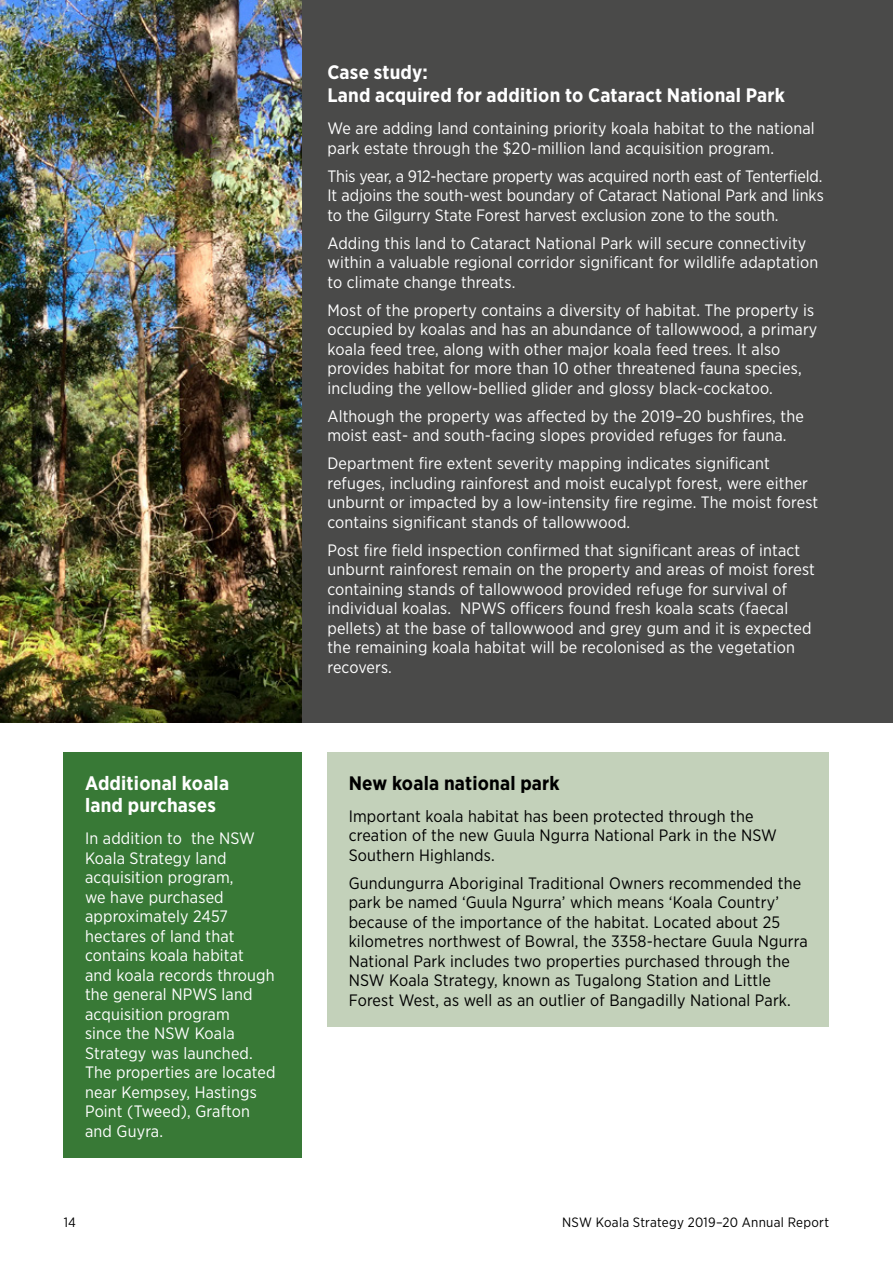
<style>
.page{position:relative;width:893px;height:1263px;background:#fff}
.page>*{position:absolute;margin:0;border:0;box-sizing:border-box;transform-origin:0 0}
._06_Heading_3{font:700 19.5px/22.5px "Gotham Narrow";letter-spacing:.01em;color:#fff}
._06_Heading_3-2{font:700 19.5px "Gotham Narrow";letter-spacing:.01em;color:#000}
._08_Body_copy{font:16.5px/19.5px "Gotham Narrow";letter-spacing:.01em;color:#fff}
._08_Body_copy-2{font:16.5px/19.5px "Gotham Narrow";letter-spacing:.01em;color:#000}
.t1{font:13.5px "Gotham Narrow";letter-spacing:.02em;color:#000}
</style>
<div class="page">
<div style="left:0;top:0;width:893px;height:723px;background:#4a4a49"></div>
<img style="left:0;top:0;width:302px;height:723px">
<div style="left:64px;top:753px;width:238px;height:405px;background:#387936"></div>
<div style="left:327px;top:753px;width:502px;height:274px;background:#c3d1ba"></div>
<p class="_06_Heading_3" style="left:85px;top:771px;width:146px">Additional koala land purchases</p>
<p class="_08_Body_copy" style="left:85px;top:828px;width:192px">In addition to the NSW<br>Koala Strategy land acquisition program,<br>we have purchased approximately 2457 hectares of land that contains koala habitat<br>and koala records through the general NPWS land acquisition program<br>since the NSW Koala<br>Strategy was launched.<br>The properties are located near Kempsey, Hastings<br>Point (Tweed), Grafton and Guyra.</p>
<p class="_06_Heading_3" style="left:327px;top:61px;width:459px">Case study:<br>Land acquired for addition to Cataract National Park</p>
<p class="_08_Body_copy" style="left:327px;top:118px;width:489px">We are adding land containing priority koala habitat to the national park estate through the $20-million land acquisition program.</p>
<p class="_08_Body_copy" style="left:327px;top:166px;width:498px;text-align:justify">This year, a 912-hectare property was acquired north east of Tenterfield.<br>It adjoins the south-west boundary of Cataract National Park and links to the Gilgurry State Forest harvest exclusion zone to the south.</p>
<p class="_08_Body_copy" style="left:327px;top:233px;width:492px">Adding this land to Cataract National Park will secure connectivity within a valuable regional corridor significant for wildlife adaptation to climate change threats.</p>
<p class="_08_Body_copy" style="left:327px;top:300px;width:491px">Most of the property contains a diversity of habitat. The property is occupied by koalas and has an abundance of tallowwood, a primary koala feed tree, along with other major koala feed trees. It also provides habitat for more than 10 other threatened fauna species, including the yellow-bellied glider and glossy black-cockatoo.</p>
<p class="_08_Body_copy" style="left:327px;top:406px;width:478px">Although the property was affected by the 2019–20 bushfires, the moist east- and south-facing slopes provided refuges for fauna.</p>
<p class="_08_Body_copy" style="left:327px;top:453px;width:492px">Department fire extent severity mapping indicates significant refuges, including rainforest and moist eucalypt forest, were either unburnt or impacted by a low-intensity fire regime. The moist forest contains significant stands of tallowwood.</p>
<p class="_08_Body_copy" style="left:327px;top:540px;width:489px">Post fire field inspection confirmed that significant areas of intact unburnt rainforest remain on the property and areas of moist forest containing stands of tallowwood provided refuge for survival of individual koalas. NPWS officers found fresh koala scats (faecal pellets) at the base of tallowwood and grey gum and it is expected the remaining koala habitat will be recolonised as the vegetation recovers.</p>
<p class="_06_Heading_3-2" style="left:349px;top:770px;width:213px">New koala national park</p>
<p class="_08_Body_copy-2" style="left:349px;top:806px;width:430px">Important koala habitat has been protected through the creation of the new Guula Ngurra National Park in the NSW<br>Southern Highlands.</p>
<p class="_08_Body_copy-2" style="left:349px;top:873px;width:460px">Gundungurra Aboriginal Traditional Owners recommended the park be named ‘Guula Ngurra’ which means ‘Koala Country’ because of the importance of the habitat. Located about 25 kilometres northwest of Bowral, the 3358-hectare Guula Ngurra National Park includes two properties purchased through the NSW Koala Strategy, known as Tugalong Station and Little Forest West, as well as an outlier of Bangadilly National Park.</p>
<p class="t1" style="left:64px;top:1214px;width:14px">14</p>
<p class="t1" style="left:562px;top:1214px;width:269px">NSW Koala Strategy 2019–20 Annual Report</p>
</div>
